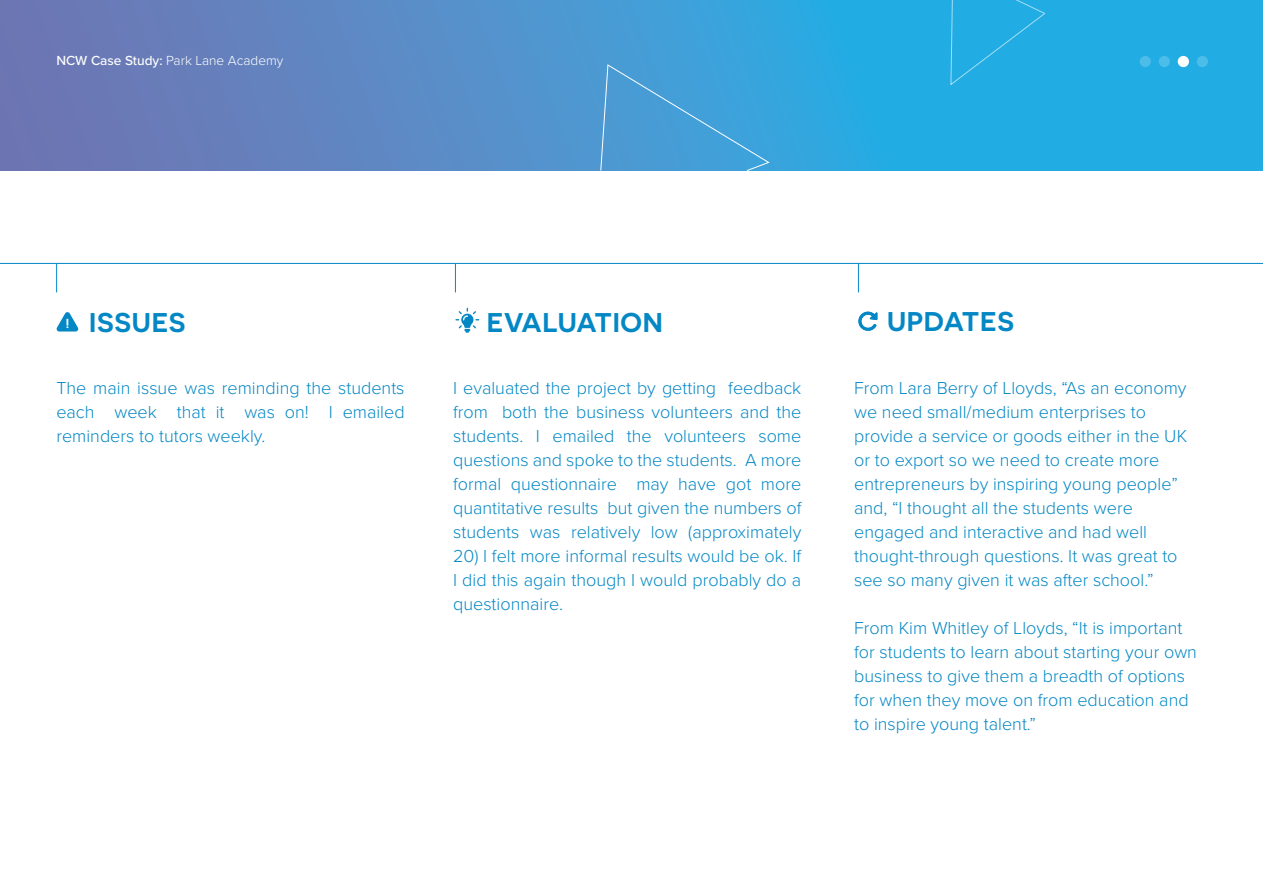
<style>
.page{position:relative;width:1263px;height:893px;background:#fff}
.page>*{position:absolute;margin:0;border:0;box-sizing:border-box;transform-origin:0 0}
.t1{font:600 27.15px "Novecentosanswide";letter-spacing:.025em;color:#0487c5}
.t2{font:300 18px/24px "Proxima Nova";color:#0487c5;text-align:justify}
.t3{font:300 13.65px "Proxima Nova";color:#fff}
.s1{font-weight:500}
</style>
<div class="page">
<svg style="left:56px;top:312px;width:23px;height:20px"></svg>
<hr style="left:0;top:263px;width:1263px;height:1px;background:#0487c5">
<svg style="left:56px;top:264px;width:1px;height:28px"></svg>
<svg style="left:455px;top:264px;width:1px;height:28px"></svg>
<svg style="left:858px;top:264px;width:1px;height:28px"></svg>
<svg style="left:0;top:0;width:1263px;height:171px;background:#4596cf"></svg>
<div style="left:1140px;top:56px;width:11px;height:11px;background:#4cbce9;border-radius:50%"></div>
<div style="left:1159px;top:56px;width:11px;height:11px;background:#4cbce9;border-radius:50%"></div>
<div style="left:1178px;top:56px;width:11px;height:11px;background:#fff;border-radius:50%"></div>
<div style="left:1197px;top:56px;width:11px;height:11px;background:#4cbce9;border-radius:50%"></div>
<svg style="left:455px;top:308px;width:24px;height:25px"></svg>
<svg style="left:858px;top:311px;width:19px;height:20px"></svg>
<svg style="left:600px;top:64px;width:170px;height:107px;background:#469fd7"></svg>
<div style="left:951px;top:0;width:94px;height:85px;background:#21ace4"></div>
<p class="t3" style="left:56px;top:50px;width:229px"><span class="s1">NCW Case Study:</span> Park Lane Academy</p>
<h1 class="t1" style="left:89px;top:305px;width:98px">ISSUES</h1>
<p class="t2" style="left:56px;top:375px;width:350px">The main issue was reminding the students each week that it was on! I emailed reminders to tutors weekly.</p>
<h1 class="t1" style="left:487px;top:306px;width:178px">EVALUATION</h1>
<h1 class="t1" style="left:887px;top:305px;width:129px">UPDATES</h1>
<p class="t2" style="left:453px;top:375px;width:350px">I evaluated the project by getting feedback from both the business volunteers and the students. I emailed the volunteers some questions and spoke to the students. A more formal questionnaire may have got more quantitative results but given the numbers of students was relatively low (approximately</p>
<p class="t2" style="left:453px;top:543px;width:350px">20) I felt more informal results would be ok. If I did this again though I would probably do a questionnaire.</p>
<p class="t2" style="left:854px;top:375px;width:335px;text-align:left">From Lara Berry of Lloyds, “As an economy we need small/medium enterprises to provide a service or goods either in the UK or to export so we need to create more entrepreneurs by inspiring young people” and, “I thought all the students were engaged and interactive and had well thought-through questions. It was great to see so many given it was after school.”</p>
<p class="t2" style="left:854px;top:615px;width:344px;text-align:left">From Kim Whitley of Lloyds, “It is important for students to learn about starting your own business to give them a breadth of options for when they move on from education and to inspire young talent.”</p>
</div>
